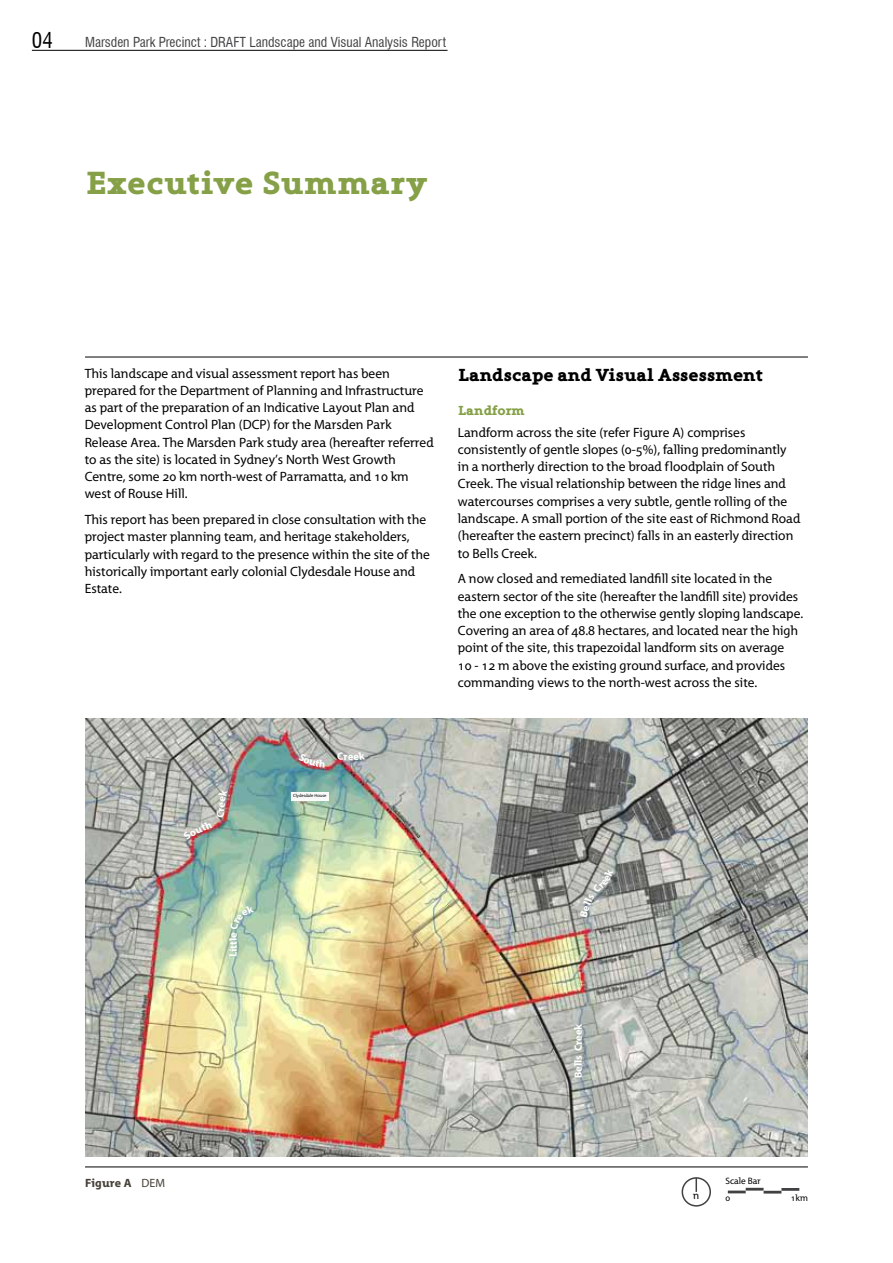
<style>
.page{position:relative;width:893px;height:1263px;background:#fff}
.page>*{position:absolute;margin:0;border:0;box-sizing:border-box;transform-origin:0 0}
.t1{font:700 33px "Grandesign Neue Serif";letter-spacing:.02em;color:#85a046}
.t2{font:condensed 21px "Swiss 721 BT";color:#000}
.t3{font:700 18px "Grandesign Neue Serif";color:#000}
.t4{font:13.5px/17.2px "Grandesign Neue Roman";color:#000}
.t5{font:condensed 13.5px "Swiss 721 BT";color:#414042}
.t6{font:700 13.5px "Grandesign Neue Serif";color:#85a046}
.t7{font:700 12px "Grandesign Neue Roman";letter-spacing:.015em;color:#464038}
.t8{font:10.65px "Grandesign Neue Roman";color:#000}
.t9{font:700 10.5px "Grandesign Neue Roman";color:#fff}
.t10{font:9.3px "Grandesign Neue Roman";color:#000}
.t11{font:4.5px "Grandesign Neue Roman";color:#000}
.s1{font-weight:400}
</style>
<div class="page">
<hr style="left:85px;top:357px;width:723px;height:1px;background:#000">
<hr style="left:85px;top:1167px;width:723px;height:1px;background:#000">
<hr style="left:32px;top:50px;width:416px;height:1px;background:#000">
<img style="left:85px;top:718px;width:723px;height:439px">
<hr style="left:728px;top:1190px;width:18px;height:3px;background:#414042">
<svg style="left:746px;top:1188px;width:35px;height:5px"></svg>
<hr style="left:781px;top:1188px;width:18px;height:3px;background:#414042">
<div style="left:682px;top:1177px;width:29px;height:29px;border:2px solid #414042;border-radius:50%"></div>
<svg style="left:695px;top:1178px;width:2px;height:14px"></svg>
<div style="left:291px;top:792px;width:38px;height:8px;background:#f8faf9"></div>
<img style="left:183px;top:789px;width:45px;height:51px">
<svg style="left:298px;top:753px;width:27px;height:15px"></svg>
<svg style="left:337px;top:752px;width:28px;height:8px"></svg>
<svg style="left:580px;top:868px;width:34px;height:49px;background:#a9aca8"></svg>
<svg style="left:229px;top:949px;width:8px;height:7px"></svg>
<svg style="left:230px;top:904px;width:24px;height:26px"></svg>
<h2 class="t2" style="left:32px;top:28px;width:22px">04</h2>
<p class="t5" style="left:85px;top:34px;width:363px">Marsden Park Precinct : DRAFT Landscape and Visual Analysis Report</p>
<h1 class="t1" style="left:85px;top:164px;width:344px">Executive Summary</h1>
<p class="t4" style="left:85px;top:365px;width:350px">This landscape and visual assessment report has been prepared for the Department of Planning and Infrastructure as part of the preparation of an Indicative Layout Plan and Development Control Plan (DCP) for the Marsden Park Release Area. The Marsden Park study area (hereafter referred to as the site) is located in Sydney’s North West Growth Centre, some 20 km north-west of Parramatta, and 10 km west of Rouse Hill.</p>
<p class="t4" style="left:85px;top:511px;width:347px">This report has been prepared in close consultation with the project master planning team, and heritage stakeholders, particularly with regard to the presence within the site of the historically important early colonial Clydesdale House and Estate.</p>
<h3 class="t3" style="left:458px;top:365px;width:307px">Landscape and Visual Assessment</h3>
<p class="t6" style="left:458px;top:403px;width:68px">Landform</p>
<p class="t4" style="left:458px;top:424px;width:344px">Landform across the site (refer Figure A) comprises consistently of gentle slopes (0-5%), falling predominantly in a northerly direction to the broad floodplain of South Creek. The visual relationship between the ridge lines and watercourses comprises a very subtle, gentle rolling of the landscape. A small portion of the site east of Richmond Road (hereafter the eastern precinct) falls in an easterly direction to Bells Creek.</p>
<p class="t4" style="left:458px;top:570px;width:347px">A now closed and remediated landfill site located in the eastern sector of the site (hereafter the landfill site) provides the one exception to the otherwise gently sloping landscape.<br>Covering an area of 48.8 hectares, and located near the high point of the site, this trapezoidal landform sits on average<br>10 - 12 m above the existing ground surface, and provides commanding views to the north-west across the site.</p>
<p class="t11" style="left:293px;top:793px;width:35px">Clydesdale House</p>
<p class="t9" style="left:344px;top:750px;width:6px">r</p>
<p class="t9" style="left:353px;top:750px;width:7px">e</p>
<p class="t9" style="left:227px;top:949px;width:18px;rotate:-90deg">ttle</p>
<p class="t7" style="left:85px;top:1176px;width:82px">Figure A <span class="s1">DEM</span></p>
<p class="t9" style="left:572px;top:1078px;width:56px;rotate:-90deg">Bells Creek</p>
<p class="t10" style="left:725px;top:1175px;width:37px">Scale Bar</p>
<p class="t8" style="left:693px;top:1189px;width:8px">n</p>
<p class="t10" style="left:791px;top:1193px;width:19px">1km</p>
<p class="t10" style="left:725px;top:1193px;width:6px">0</p>
</div>
